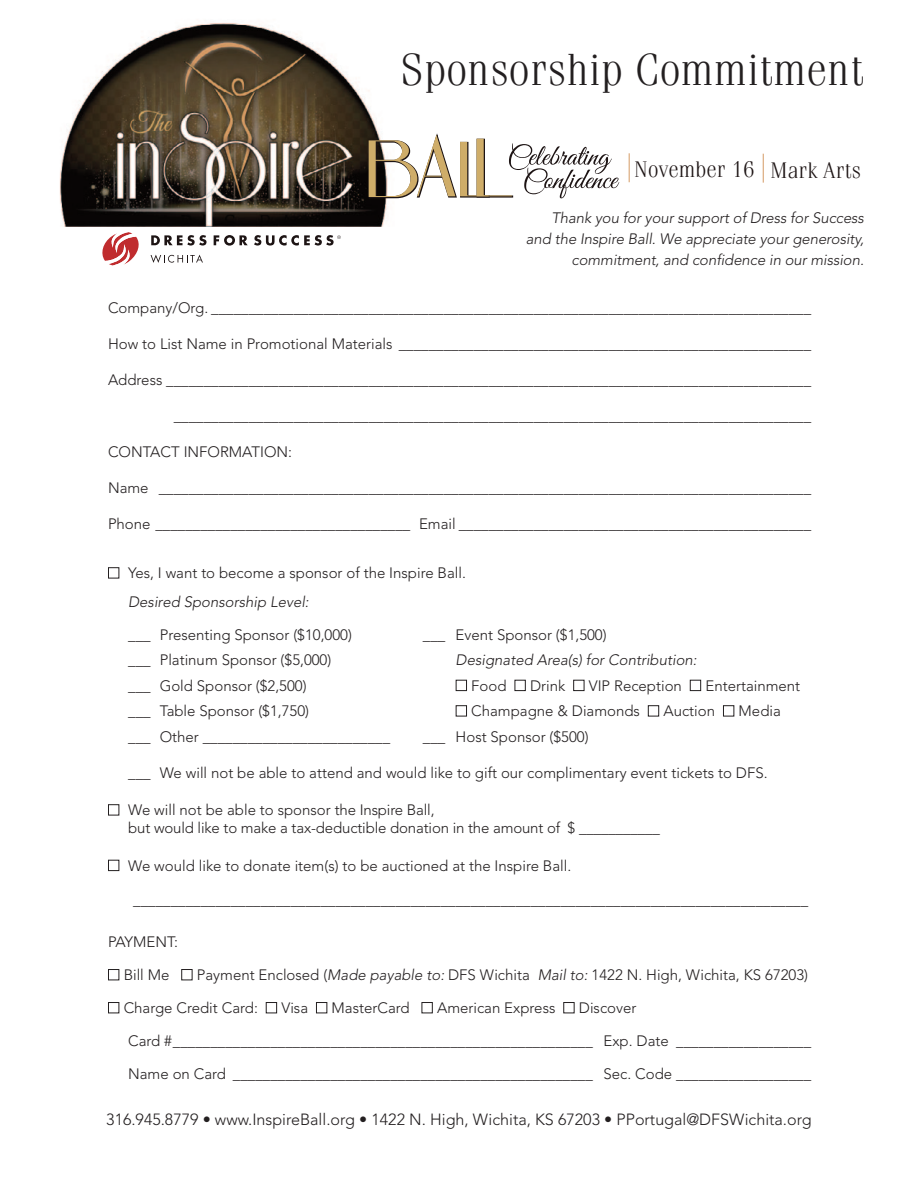
<style>
.page{position:relative;width:918px;height:1188px;background:#fff}
.page>*{position:absolute;margin:0;border:0;box-sizing:border-box;transform-origin:0 0}
.t1{font:300 45px "Fenice";color:#231f20}
.t2{font:300 22.5px "Fenice";color:#1d1414}
.t3{font:300 16.2px "Avenir";color:#231f20}
.t4{font:300 15px/18px "Avenir";color:#231f20}
.t5{font:italic 300 15px/21px "Avenir";letter-spacing:-.005em;color:#231f20;text-align:right}
.s1{color:#fff}
.s2{font-style:italic}
</style>
<div class="page">
<img style="left:59px;top:23px;width:328px;height:203px">
<svg style="left:151px;top:235px;width:56px;height:11px"></svg>
<svg style="left:214px;top:235px;width:34px;height:11px"></svg>
<svg style="left:151px;top:255px;width:52px;height:8px"></svg>
<svg style="left:254px;top:235px;width:87px;height:11px"></svg>
<svg style="left:102px;top:232px;width:37px;height:34px"></svg>
<svg style="left:763px;top:154px;width:1px;height:29px"></svg>
<svg style="left:629px;top:153px;width:1px;height:29px"></svg>
<svg style="left:368px;top:131px;width:251px;height:68px"></svg>
<p class="t1" style="left:401px;top:54px;width:465px">Sponsorship Commitment</p>
<p class="t2" style="left:634px;top:161px;width:228px">November 16 Mark Arts</p>
<p class="t5" style="left:526px;top:209px;width:340px">Thank you for your support of Dress for Success and the Inspire Ball. We appreciate your generosity, commitment, and confidence in our mission.</p>
<p class="t4" style="left:108px;top:300px;width:705px">Company/Org. ________________________________________________________________________________</p>
<p class="t4" style="left:108px;top:336px;width:705px">How to List Name in Promotional Materials _______________________________________________________</p>
<p class="t4" style="left:108px;top:372px;width:705px">Address ______________________________________________________________________________________</p>
<p class="t4" style="left:174px;top:408px;width:639px">_____________________________________________________________________________________</p>
<p class="t4" style="left:108px;top:444px;width:186px">CONTACT INFORMATION:</p>
<p class="t4" style="left:108px;top:480px;width:705px">Name _______________________________________________________________________________________</p>
<p class="t4" style="left:108px;top:516px;width:705px">Phone __________________________________ Email _______________________________________________</p>
<p class="t4" style="left:108px;top:565px;width:359px"><span class="s1">■</span> Yes, I want to become a sponsor of the Inspire Ball.</p>
<p class="t5" style="left:128px;top:592px;width:182px">Desired Sponsorship Level:</p>
<p class="t4" style="left:128px;top:627px;width:225px">___ Presenting Sponsor ($10,000)</p>
<p class="t4" style="left:423px;top:627px;width:185px">___ Event Sponsor ($1,500)</p>
<p class="t4" style="left:128px;top:652px;width:205px">___ Platinum Sponsor ($5,000)</p>
<p class="t5" style="left:456px;top:651px;width:243px">Designated Area(s) for Contribution:</p>
<p class="t4" style="left:128px;top:678px;width:180px">___ Gold Sponsor ($2,500)</p>
<p class="t4" style="left:456px;top:678px;width:346px"><span class="s1">■</span> Food <span class="s1">■</span> Drink <span class="s1">■</span> VIP Reception <span class="s1">■</span> Entertainment</p>
<p class="t4" style="left:128px;top:703px;width:182px">___ Table Sponsor ($1,750)</p>
<p class="t4" style="left:456px;top:703px;width:327px"><span class="s1">■</span> Champagne &amp; Diamonds <span class="s1">■</span> Auction <span class="s1">■</span> Media</p>
<p class="t4" style="left:128px;top:729px;width:264px">___ Other _________________________</p>
<p class="t4" style="left:423px;top:729px;width:167px">___ Host Sponsor ($500)</p>
<p class="t4" style="left:128px;top:765px;width:641px">___ We will not be able to attend and would like to gift our complimentary event tickets to DFS.</p>
<p class="t4" style="left:128px;top:802px;width:533px;text-indent:-20px"><span class="s1">■</span> We will not be able to sponsor the Inspire Ball,<br>but would like to make a tax-deductible donation in the amount of $ ___________</p>
<p class="t4" style="left:108px;top:858px;width:465px"><span class="s1">■</span> We would like to donate item(s) to be auctioned at the Inspire Ball.</p>
<p class="t4" style="left:133px;top:892px;width:677px">__________________________________________________________________________________________</p>
<p class="t4" style="left:108px;top:934px;width:72px">PAYMENT:</p>
<p class="t4" style="left:108px;top:967px;width:702px"><span class="s1">■</span> Bill Me <span class="s1">■</span> Payment Enclosed (<span class="s2">Made payable to:</span> DFS Wichita <span class="s2">Mail to:</span> 1422 N. High, Wichita, KS 67203)</p>
<p class="t4" style="left:108px;top:1000px;width:530px"><span class="s1">■</span> Charge Credit Card: <span class="s1">■</span> Visa <span class="s1">■</span> MasterCard <span class="s1">■</span> American Express <span class="s1">■</span> Discover</p>
<p class="t4" style="left:128px;top:1033px;width:684px">Card #________________________________________________________ Exp. Date __________________</p>
<p class="t4" style="left:128px;top:1066px;width:684px">Name on Card ________________________________________________ Sec. Code __________________</p>
<p class="t3" style="left:106px;top:1112px;width:707px">316.945.8779 • www.InspireBall.org • 1422 N. High, Wichita, KS 67203 • PPortugal@DFSWichita.org</p>
</div>
